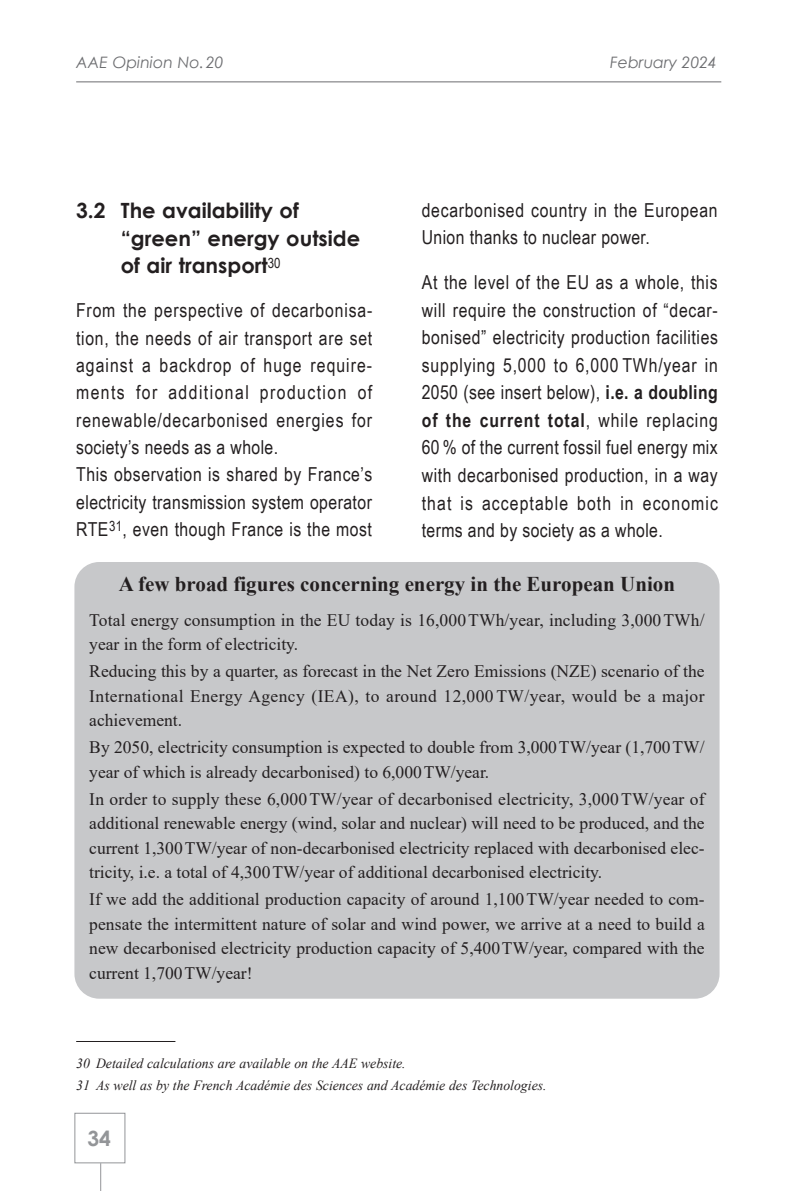
<style>
.page{position:relative;width:794px;height:1191px;background:#fff}
.page>*{position:absolute;margin:0;border:0;box-sizing:border-box;transform-origin:0 0}
.t1{font:700 21px/27.1px "Century Gothic";color:#231f20}
.t2{font:700 21px "Times New Roman";color:#231f20}
.t3{font:700 21px "Century Gothic";color:#939598}
.t4{font:19.25px/27.5px "Arial Narrow";letter-spacing:.035em;color:#231f20}
.t5{font:17.5px/24.5px "Times New Roman";color:#231f20;text-align:justify}
.t6{font:italic 15.75px "Century Gothic";color:#6c6d70}
.t7{font:italic 14px/21.7px "Times New Roman";color:#231f20}
.s1{font-weight:700}
</style>
<div class="page">
<hr style="left:76px;top:82px;width:645px;height:1px;background:#6c6d70">
<div style="left:74px;top:1112px;width:51px;height:51px;border:1px solid #939598"></div>
<svg style="left:100px;top:1163px;width:1px;height:28px"></svg>
<div style="left:74px;top:562px;width:645px;height:436px;background:#c7c8ca;border-radius:25px"></div>
<hr style="left:76px;top:1041px;width:99px;height:1px;background:#231f20">
<p class="t6" style="left:76px;top:53px;width:149px">AAE Opinion No.20</p>
<p class="t6" style="left:610px;top:53px;width:108px">February 2024</p>
<p class="t1" style="left:121px;top:196px;width:241px;text-indent:-45px">3.2 The availability of “green” energy outside of air transport<sup>30</sup></p>
<p class="t4" style="left:76px;top:296px;width:298px">From the perspective of decarbonisa&shy;tion, the needs of air transport are set against a backdrop of huge require&shy;ments for additional production of renewable/decarbonised energies for society’s needs as a whole.<br>This observation is shared by France’s electricity transmission system operator RTE<sup>31</sup>, even though France is the most</p>
<p class="t4" style="left:422px;top:195px;width:297px">decarbonised country in the European<br>Union thanks to nuclear power.</p>
<p class="t4" style="left:422px;top:268px;width:298px;text-align:justify">At the level of the EU as a whole, this will require the construction of “decar&shy;bonised” electricity production facilities supplying 5,000 to 6,000 TWh/year in 2050 (see insert below), <span class="s1">i.e. a doubling of the current total</span>, while replacing 60 % of the current fossil fuel energy mix with decarbonised production, in a way that is acceptable both in economic terms and by society as a whole.</p>
<p class="t2" style="left:119px;top:569px;width:557px">A few broad figures concerning energy in the European Union</p>
<p class="t5" style="left:89px;top:607px;width:617px">Total energy consumption in the EU today is 16,000TWh/year, including 3,000TWh/ year in the form of electricity.</p>
<p class="t5" style="left:89px;top:658px;width:617px">Reducing this by a quarter, as forecast in the Net Zero Emissions (NZE) scenario of the International Energy Agency (IEA), to around 12,000 TW/year, would be a major achievement.</p>
<p class="t5" style="left:89px;top:734px;width:617px">By 2050, electricity consumption is expected to double from 3,000TW/year (1,700TW/ year of which is already decarbonised) to 6,000TW/year.</p>
<p class="t5" style="left:89px;top:786px;width:617px">In order to supply these 6,000TW/year of decarbonised electricity, 3,000TW/year of additional renewable energy (wind, solar and nuclear) will need to be produced, and the current 1,300TW/year of non-decarbonised electricity replaced with decarbonised elec&shy;tricity, i.e. a total of 4,300TW/year of additional decarbonised electricity.</p>
<p class="t5" style="left:89px;top:886px;width:617px">If we add the additional production capacity of around 1,100TW/year needed to com&shy;pensate the intermittent nature of solar and wind power, we arrive at a need to build a new decarbonised electricity production capacity of 5,400TW/year, compared with the current 1,700TW/year!</p>
<p class="t7" style="left:76px;top:1052px;width:472px">30 Detailed calculations are available on the AAE website.<br>31 As well as by the French Académie des Sciences and Académie des Technologies.</p>
<p class="t3" style="left:87px;top:1122px;width:25px">34</p>
</div>
